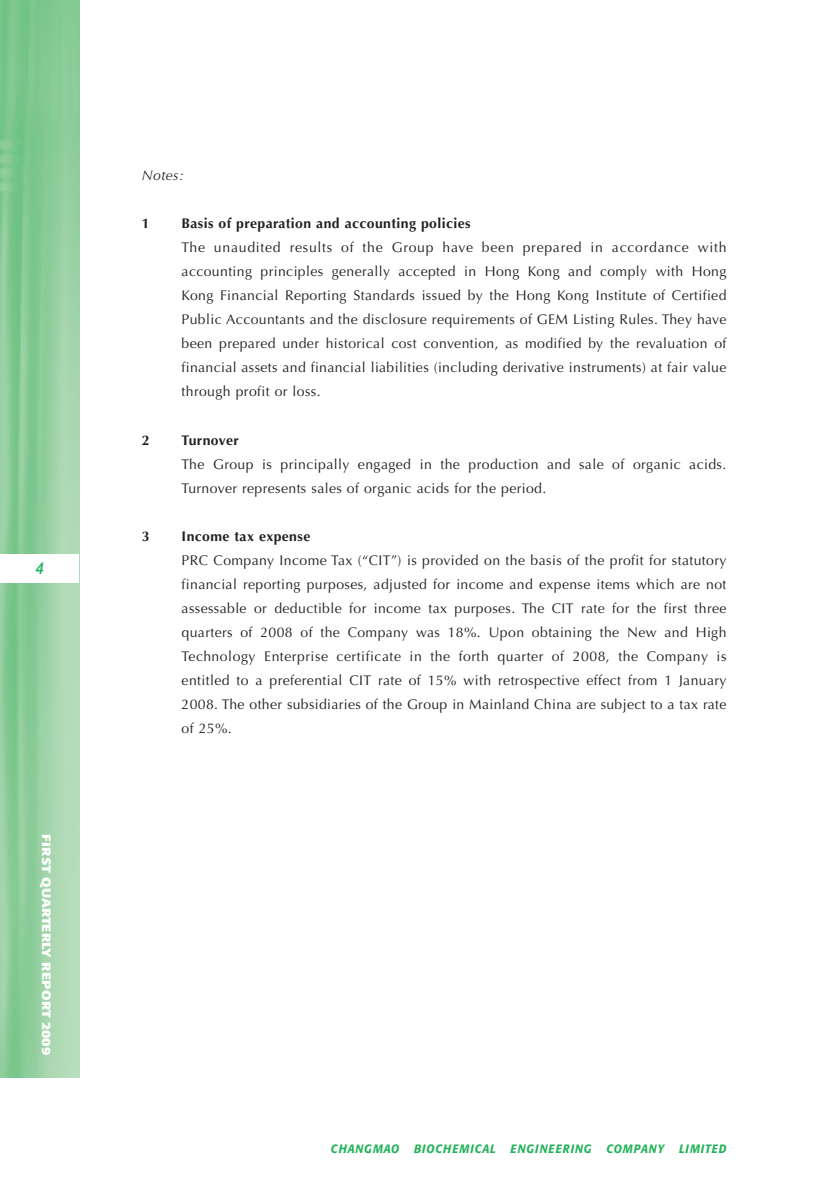
<style>
.page{position:relative;width:840px;height:1191px;background:#fff}
.page>*{position:absolute;margin:0;border:0;box-sizing:border-box;transform-origin:0 0}
.t1{font:italic 500 16px "Arial MT Std";color:#21b259;scale:.95 1}
.t2{font:14px/24px "Optima LT Std";letter-spacing:.03em;color:#231f20;text-align:justify}
.t3{font:700 14px "Optima LT Std";letter-spacing:.03em;color:#231f20}
.t4{font:italic 14px "Optima LT Std";letter-spacing:.03em;color:#231f20}
.t5{font:italic 500 12px "Formata";letter-spacing:.08em;color:#21b259;scale:.9 1}
.t6{font:700 12px "Formata";color:#fff;scale:1.2 1}
</style>
<div class="page">
<img style="left:0;top:0;width:79px;height:1077px">
<div style="left:0;top:554px;width:79px;height:28px;background:#fff"></div>
<p class="t1" style="left:35px;top:559px;width:10px">4</p>
<p class="t6" style="left:51px;top:834px;width:186px;rotate:90deg">FIRST QUARTERLY REPORT 2009</p>
<p class="t4" style="left:142px;top:170px;width:43px">Notes:</p>
<p class="t3" style="left:142px;top:218px;width:9px">1</p>
<p class="t3" style="left:181px;top:218px;width:290px">Basis of preparation and accounting policies</p>
<p class="t2" style="left:181px;top:239px;width:546px">The unaudited results of the Group have been prepared in accordance with accounting principles generally accepted in Hong Kong and comply with Hong Kong Financial Reporting Standards issued by the Hong Kong Institute of Certified Public Accountants and the disclosure requirements of GEM Listing Rules. They have been prepared under historical cost convention, as modified by the revaluation of financial assets and financial liabilities (including derivative instruments) at fair value through profit or loss.</p>
<p class="t3" style="left:142px;top:434px;width:9px">2</p>
<p class="t3" style="left:181px;top:434px;width:59px">Turnover</p>
<p class="t2" style="left:181px;top:455px;width:546px">The Group is principally engaged in the production and sale of organic acids.<br>Turnover represents sales of organic acids for the period.</p>
<p class="t3" style="left:142px;top:530px;width:9px">3</p>
<p class="t3" style="left:181px;top:530px;width:130px">Income tax expense</p>
<p class="t2" style="left:181px;top:551px;width:546px">PRC Company Income Tax (“CIT”) is provided on the basis of the profit for statutory financial reporting purposes, adjusted for income and expense items which are not assessable or deductible for income tax purposes. The CIT rate for the first three quarters of 2008 of the Company was 18%. Upon obtaining the New and High Technology Enterprise certificate in the forth quarter of 2008, the Company is entitled to a preferential CIT rate of 15% with retrospective effect from 1 January 2008. The other subsidiaries of the Group in Mainland China are subject to a tax rate of 25%.</p>
<p class="t5" style="left:331px;top:1144px;width:440px">CHANGMAO BIOCHEMICAL ENGINEERING COMPANY LIMITED</p>
</div>
